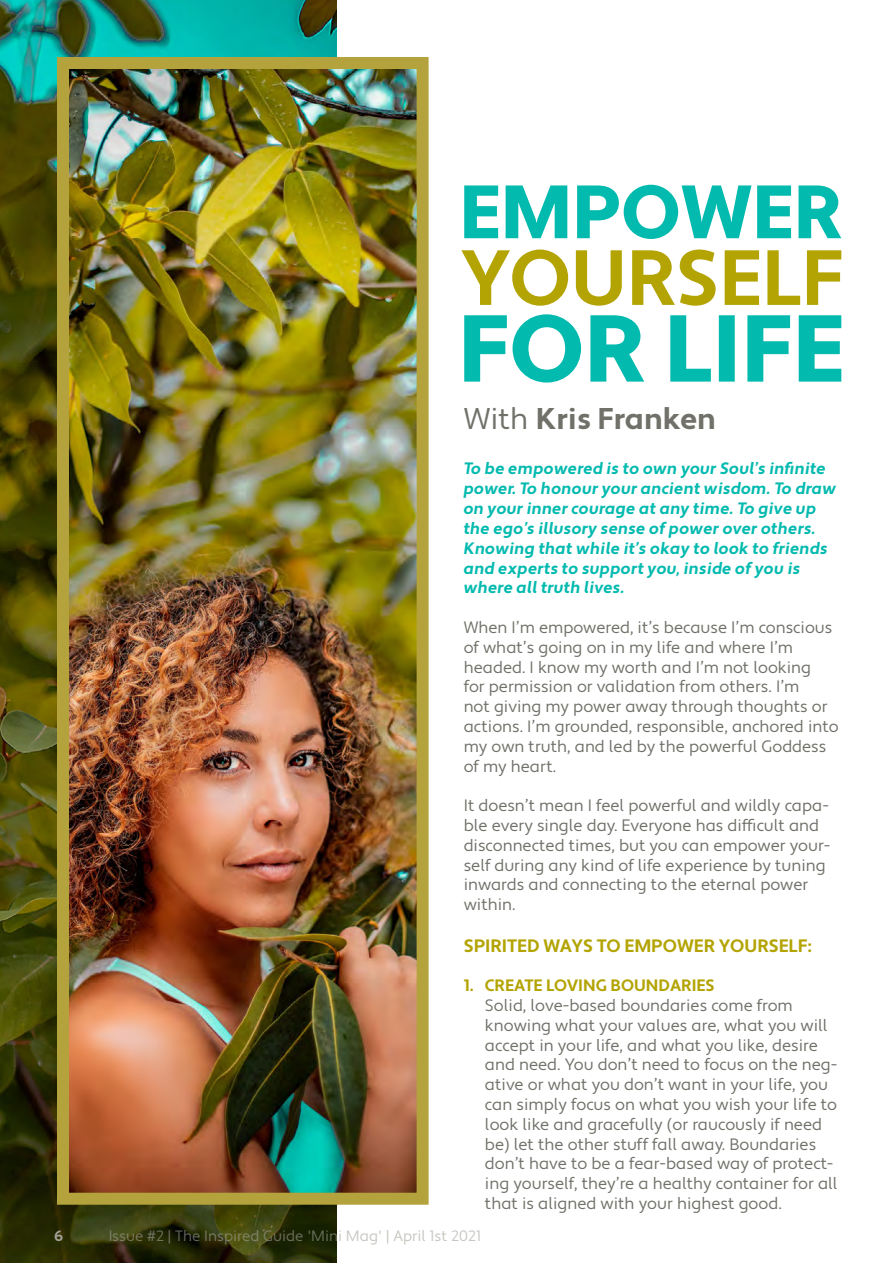
<style>
.page{position:relative;width:893px;height:1263px;background:#fff}
.page>*{position:absolute;margin:0;border:0;box-sizing:border-box;transform-origin:0 0}
.t1{font:700 30px "Apertura";color:#71716a}
.t2{font:700 18px "Apertura";color:#b3a403}
.t3{font:16.5px/19.8px "Apertura";color:#71716a}
.t4{font:16.5px/19.8px "Apertura Bold Obliq";color:#03baaf}
.t5{font:700 16.5px "Apertura";color:#b3a403}
.t6{font:15px "Apertura";color:#a3a197}
.t7{font:700 15px "Apertura";color:#a3a197}
.s1{font-weight:400}
</style>
<div class="page">
<svg style="left:464px;top:314px;width:377px;height:69px"></svg>
<svg style="left:461px;top:250px;width:380px;height:56px"></svg>
<svg style="left:464px;top:185px;width:377px;height:54px"></svg>
<img style="left:0;top:0;width:337px;height:1263px">
<img style="left:70px;top:70px;width:346px;height:1122px">
<div style="left:57px;top:57px;width:372px;height:1148px;border:12px solid #b4a23d"></div>
<h1 class="t1" style="left:464px;top:400px;width:254px"><span class="s1">With</span> Kris Franken</h1>
<p class="t4" style="left:464px;top:459px;width:374px">To be empowered is to own your Soul’s infinite power. To honour your ancient wisdom. To draw on your inner courage at any time. To give up the ego’s illusory sense of power over others.<br>Knowing that while it’s okay to look to friends and experts to support you, inside of you is where all truth lives.</p>
<p class="t3" style="left:464px;top:618px;width:376px">When I’m empowered, it’s because I’m conscious of what’s going on in my life and where I’m headed. I know my worth and I’m not looking<br>for permission or validation from others. I’m<br>not giving my power away through thoughts or actions. I’m grounded, responsible, anchored into my own truth, and led by the powerful Goddess of my heart.</p>
<p class="t3" style="left:464px;top:796px;width:368px">It doesn’t mean I feel powerful and wildly capa&shy;ble every single day. Everyone has difficult and disconnected times, but you can empower your&shy;self during any kind of life experience by tuning inwards and connecting to the eternal power within.</p>
<p class="t2" style="left:464px;top:934px;width:349px">SPIRITED WAYS TO EMPOWER YOURSELF:</p>
<p class="t5" style="left:464px;top:975px;width:253px">1. CREATE LOVING BOUNDARIES</p>
<p class="t3" style="left:485px;top:996px;width:354px">Solid, love-based boundaries come from knowing what your values are, what you will accept in your life, and what you like, desire and need. You don’t need to focus on the neg&shy;ative or what you don’t want in your life, you can simply focus on what you wish your life to look like and gracefully (or raucously if need be) let the other stuff fall away. Boundaries don’t have to be a fear-based way of protect&shy;ing yourself, they’re a healthy container for all that is aligned with your highest good.</p>
<p class="t7" style="left:54px;top:1227px;width:11px">6</p>
<p class="t6" style="left:108px;top:1227px;width:374px">Issue #2 | The Inspired Guide 'Mini Mag' | April 1st 2021</p>
</div>
